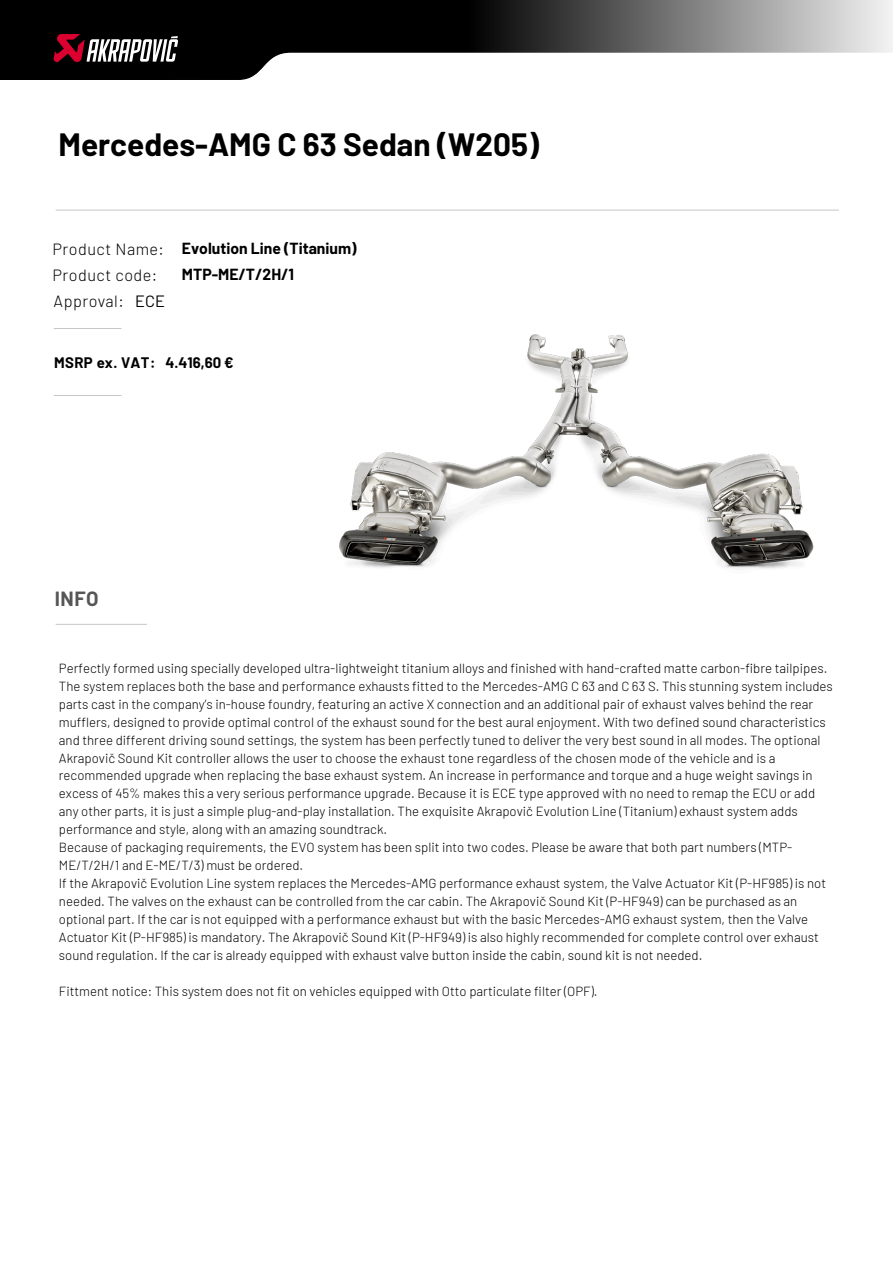
<style>
.page{position:relative;width:893px;height:1263px;background:#fff}
.page>*{position:absolute;margin:0;border:0;box-sizing:border-box;transform-origin:0 0}
.t1{font:700 31.5px "Barlow";color:#000}
.t2{font:700 20.1px "Barlow";color:#565656}
.t3{font:16.35px "Barlow";color:#000}
.t4{font:300 16.2px "Barlow";letter-spacing:.03em;color:#000}
.t5{font:700 15.75px/26.4px "Barlow";color:#000}
.t6{font:700 14.85px "Barlow";letter-spacing:.03em;color:#000}
.t7{font:700 14.85px "Barlow";color:#000}
.t8{font:300 13.2px/18px "Barlow";color:#000}
</style>
<div class="page">
<img style="left:339px;top:334px;width:475px;height:235px">
<svg style="left:0;top:0;width:893px;height:80px"></svg>
<svg style="left:53px;top:34px;width:125px;height:29px"></svg>
<hr style="left:54px;top:328px;width:67px;height:1px;background:#c3c6c7">
<hr style="left:54px;top:395px;width:67px;height:1px;background:#c3c6c7">
<hr style="left:56px;top:624px;width:91px;height:1px;background:#c3c6c7">
<hr style="left:56px;top:210px;width:783px;height:1px;background:#c3c6c7">
<h1 class="t1" style="left:58px;top:125px;width:482px">Mercedes-AMG C 63 Sedan (W205)</h1>
<p class="t4" style="left:53px;top:237px;width:113px">Product Name:</p>
<p class="t4" style="left:53px;top:263px;width:106px">Product code:</p>
<p class="t4" style="left:54px;top:290px;width:72px">Approval:</p>
<p class="t3" style="left:135px;top:291px;width:31px">ECE</p>
<p class="t5" style="left:182px;top:234px;width:176px">Evolution Line (Titanium)<br>MTP-ME/T/2H/1</p>
<p class="t6" style="left:54px;top:352px;width:103px">MSRP ex. VAT:</p>
<p class="t7" style="left:165px;top:353px;width:70px">4.416,60 €</p>
<h2 class="t2" style="left:55px;top:584px;width:45px">INFO</h2>
<p class="t8" style="left:59px;top:658px;width:775px">Perfectly formed using specially developed ultra-lightweight titanium alloys and finished with hand-crafted matte carbon-fibre tailpipes.<br>The system replaces both the base and performance exhausts fitted to the Mercedes-AMG C 63 and C 63 S. This stunning system includes parts cast in the company’s in-house foundry, featuring an active X connection and an additional pair of exhaust valves behind the rear mufflers, designed to provide optimal control of the exhaust sound for the best aural enjoyment. With two defined sound characteristics and three different driving sound settings, the system has been perfectly tuned to deliver the very best sound in all modes. The optional Akrapovič Sound Kit controller allows the user to choose the exhaust tone regardless of the chosen mode of the vehicle and is a recommended upgrade when replacing the base exhaust system. An increase in performance and torque and a huge weight savings in excess of 45% makes this a very serious performance upgrade. Because it is ECE type approved with no need to remap the ECU or add any other parts, it is just a simple plug-and-play installation. The exquisite Akrapovič Evolution Line (Titanium) exhaust system adds performance and style, along with an amazing soundtrack.<br>Because of packaging requirements, the EVO system has been split into two codes. Please be aware that both part numbers (MTP-ME/T/2H/1 and E-ME/T/3) must be ordered.<br>If the Akrapovič Evolution Line system replaces the Mercedes-AMG performance exhaust system, the Valve Actuator Kit (P-HF985) is not needed. The valves on the exhaust can be controlled from the car cabin. The Akrapovič Sound Kit (P-HF949) can be purchased as an optional part. If the car is not equipped with a performance exhaust but with the basic Mercedes-AMG exhaust system, then the Valve Actuator Kit (P-HF985) is mandatory. The Akrapovič Sound Kit (P-HF949) is also highly recommended for complete control over exhaust sound regulation. If the car is already equipped with exhaust valve button inside the cabin, sound kit is not needed.</p>
<p class="t8" style="left:59px;top:982px;width:540px">Fittment notice: This system does not fit on vehicles equipped with Otto particulate filter (OPF).</p>
</div>
